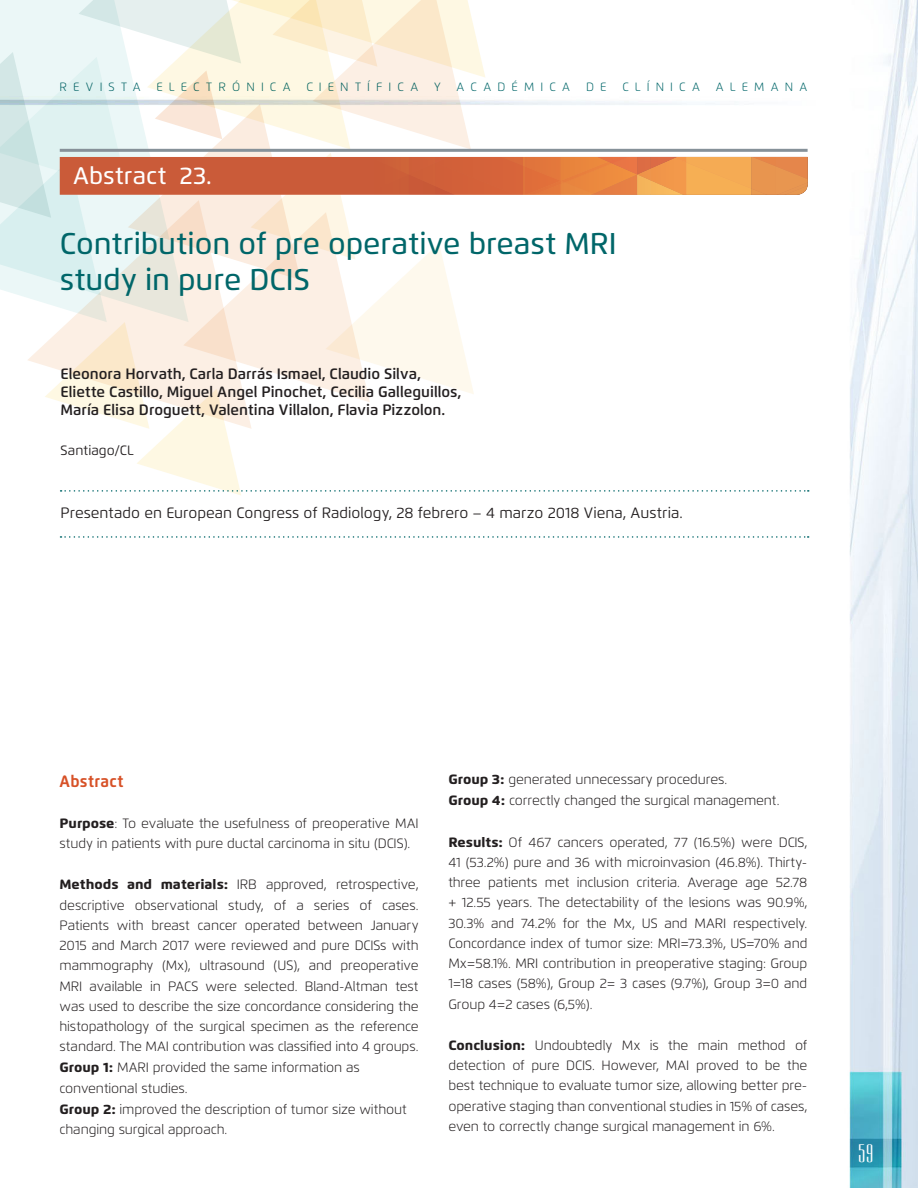
<style>
.page{position:relative;width:918px;height:1188px;background:#fff}
.page>*{position:absolute;margin:0;border:0;box-sizing:border-box;transform-origin:0 0}
.TITULOS_2016{font:500 30px "Flexo";color:#006669}
.Titulo_HUINCHA{font:500 24px "Flexo";letter-spacing:.01em;color:#fff}
.t1{font:21px "Ultra Condensed Sans Serif";color:#fff}
.SUBTITULO_FLEXO{font:700 16.5px "Flexo";letter-spacing:.025em;color:#d75127;scale:.95 1}
.AUTORES_2016{font:600 15px "Flexo";color:#231f20}
.AUTORES_2016-2{font:15px "Flexo";color:#231f20}
.TEXTO_GENERAL_FLEXO{font:300 13.5px/20.2px "Flexo";letter-spacing:-.01em;color:#231f20}
.AUTORES_2016-3{font:13.5px "Flexo";color:#231f20}
.t2{font:300 12px "Flexo";letter-spacing:.51em;color:#006669}
.s1{font-weight:800}
</style>
<div class="page">
<img style="left:59px;top:0;width:859px;height:1188px">
<svg style="left:0;top:0;width:809px;height:496px"></svg>
<svg style="left:61px;top:536px;width:748px;height:2px"></svg>
<p class="t2" style="left:60px;top:80px;width:83px">REVISTA</p>
<p class="t2" style="left:156px;top:80px;width:136px">ELECTRÓNICA</p>
<p class="t2" style="left:307px;top:80px;width:113px">CIENTÍFICA</p>
<p class="t2" style="left:434px;top:80px;width:8px">Y</p>
<p class="t2" style="left:457px;top:80px;width:115px">ACADÉMICA</p>
<p class="t2" style="left:586px;top:80px;width:22px">D E</p>
<p class="t2" style="left:622px;top:80px;width:79px">CLÍNICA</p>
<p class="t2" style="left:716px;top:80px;width:93px">ALEMANA</p>
<p class="Titulo_HUINCHA" style="left:73px;top:161px;width:140px">Abstract 23.</p>
<p class="TITULOS_2016" style="left:60px;top:226px;width:558px">Contribution of pre operative breast MRI</p>
<p class="TITULOS_2016" style="left:60px;top:262px;width:251px">study in pure DCIS</p>
<p class="AUTORES_2016" style="left:61px;top:364px;width:362px">Eleonora Horvath, Carla Darrás Ismael, Claudio Silva,</p>
<p class="AUTORES_2016" style="left:61px;top:382px;width:402px">Eliette Castillo, Miguel Angel Pinochet, Cecilia Galleguillos,</p>
<p class="AUTORES_2016" style="left:61px;top:400px;width:386px">María Elisa Droguett, Valentina Villalon, Flavia Pizzolon.</p>
<p class="AUTORES_2016-3" style="left:61px;top:442px;width:75px">Santiago/CL</p>
<p class="AUTORES_2016-2" style="left:61px;top:504px;width:624px">Presentado en European Congress of Radiology, 28 febrero – 4 marzo 2018 Viena, Austria.</p>
<p class="SUBTITULO_FLEXO" style="left:60px;top:771px;width:69px">Abstract</p>
<p class="TEXTO_GENERAL_FLEXO" style="left:60px;top:813px;width:361px"><span class="s1">Purpose</span>: To evaluate the usefulness of preoperative MAI study in patients with pure ductal carcinoma in situ (DCIS).</p>
<p class="TEXTO_GENERAL_FLEXO" style="left:60px;top:875px;width:361px;text-align:justify"><span class="s1">Methods and materials:</span> IRB approved, retrospective, descriptive observational study, of a series of cases.<br>Patients with breast cancer operated between January 2015 and March 2017 were reviewed and pure DCISs with mammography (Mx), ultrasound (US), and preoperative MRI available in PACS were selected. Bland-Altman test was used to describe the size concordance considering the histopathology of the surgical specimen as the reference standard. The MAI contribution was classified into 4 groups.</p>
<p class="TEXTO_GENERAL_FLEXO" style="left:60px;top:1058px;width:302px"><span class="s1">Group 1:</span> MARI provided the same information as conventional studies.</p>
<p class="TEXTO_GENERAL_FLEXO" style="left:60px;top:1099px;width:349px"><span class="s1">Group 2:</span> improved the description of tumor size without changing surgical approach.</p>
<p class="TEXTO_GENERAL_FLEXO" style="left:448px;top:770px;width:281px"><span class="s1">Group 3:</span> generated unnecessary procedures.</p>
<p class="TEXTO_GENERAL_FLEXO" style="left:448px;top:791px;width:333px"><span class="s1">Group 4:</span> correctly changed the surgical management.</p>
<p class="TEXTO_GENERAL_FLEXO" style="left:448px;top:832px;width:361px;text-align:justify"><span class="s1">Results:</span> Of 467 cancers operated, 77 (16.5%) were DCIS, 41 (53.2%) pure and 36 with microinvasion (46.8%). Thirty&shy;three patients met inclusion criteria. Average age 52.78 + 12.55 years. The detectability of the lesions was 90.9%, 30.3% and 74.2% for the Mx, US and MARI respectively.<br>Concordance index of tumor size: MRI=73.3%, US=70% and Mx=58.1%. MRI contribution in preoperative staging: Group 1=18 cases (58%), Group 2= 3 cases (9.7%), Group 3=0 and Group 4=2 cases (6,5%).</p>
<p class="TEXTO_GENERAL_FLEXO" style="left:448px;top:1035px;width:361px;text-align:justify"><span class="s1">Conclusion:</span> Undoubtedly Mx is the main method of detection of pure DCIS. However, MAI proved to be the best technique to evaluate tumor size, allowing better pre&shy;operative staging than conventional studies in 15% of cases, even to correctly change surgical management in 6%.</p>
<h3 class="t1" style="left:858px;top:1140px;width:17px">59</h3>
</div>
